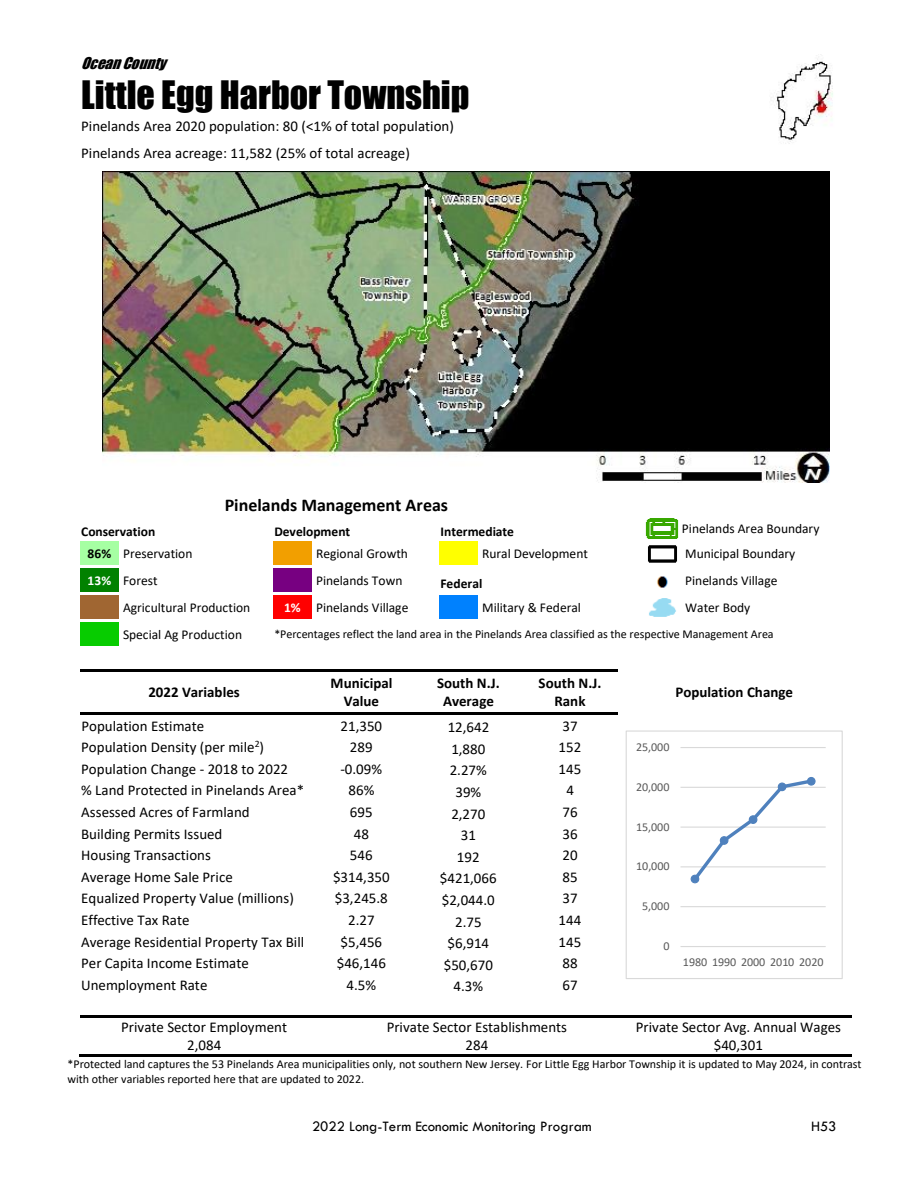
<style>
.page{position:relative;width:918px;height:1188px;background:#fff}
.page>*{position:absolute;margin:0;border:0;box-sizing:border-box;transform-origin:0 0}
.t1{font:36px "Impact";color:#000}
.t2{font:700 18px "Calibri";letter-spacing:-.005em;color:#000}
.t3{font:15px "Calibri";color:#000}
.t4{font:700 15px/18.1px "Calibri";color:#000;text-align:center}
.t5{font:15px "Tw Cen";color:#000}
.t6{font:italic 15px "Impact";color:#000}
.t7{font:13.5px "Calibri";color:#000}
.t8{font:700 13.5px "Calibri";color:#000}
.t9{font:700 13.5px "Calibri";color:#fff}
.t10{font:12.15px "Calibri";color:#595959}
.t11{font:12px/14.7px "Calibri";letter-spacing:-.005em;color:#000}
.t12{font:12px "Calibri";color:#595959}
</style>
<div class="page">
<div style="left:80px;top:542px;width:39px;height:23px;background:#a6ffa3"></div>
<div style="left:273px;top:542px;width:39px;height:23px;background:#f29f00"></div>
<div style="left:439px;top:542px;width:39px;height:23px;background:#ff0"></div>
<div style="left:80px;top:569px;width:39px;height:23px;background:#018100"></div>
<div style="left:273px;top:569px;width:39px;height:23px;background:#770081"></div>
<div style="left:80px;top:596px;width:39px;height:23px;background:#a06632"></div>
<div style="left:273px;top:596px;width:39px;height:23px;background:#f00"></div>
<div style="left:439px;top:596px;width:39px;height:23px;background:#0081fe"></div>
<div style="left:80px;top:623px;width:39px;height:23px;background:#07cc00"></div>
<hr style="left:80px;top:670px;width:228px;height:2px;background:#000">
<hr style="left:310px;top:670px;width:105px;height:2px;background:#000">
<hr style="left:417px;top:670px;width:105px;height:2px;background:#000">
<hr style="left:524px;top:670px;width:94px;height:2px;background:#000">
<hr style="left:80px;top:712px;width:228px;height:2px;background:#000">
<hr style="left:310px;top:712px;width:105px;height:2px;background:#000">
<hr style="left:417px;top:712px;width:105px;height:2px;background:#000">
<hr style="left:524px;top:712px;width:94px;height:2px;background:#000">
<hr style="left:80px;top:1016px;width:249px;height:2px;background:#000">
<hr style="left:331px;top:1016px;width:295px;height:2px;background:#000">
<hr style="left:628px;top:1016px;width:22px;height:2px;background:#000">
<hr style="left:652px;top:1016px;width:200px;height:2px;background:#000">
<hr style="left:79px;top:1054px;width:250px;height:3px;background:#000">
<hr style="left:330px;top:1054px;width:296px;height:3px;background:#000">
<hr style="left:627px;top:1054px;width:225px;height:3px;background:#000">
<img style="left:771px;top:54px;width:62px;height:90px">
<img style="left:102px;top:171px;width:727px;height:312px">
<img style="left:645px;top:518px;width:34px;height:21px">
<img style="left:648px;top:545px;width:29px;height:18px">
<img style="left:656px;top:576px;width:12px;height:12px">
<img style="left:649px;top:598px;width:27px;height:19px">
<hr style="left:681px;top:906px;width:145px;height:1px;background:#d9d9d9">
<hr style="left:681px;top:866px;width:145px;height:1px;background:#d9d9d9">
<hr style="left:681px;top:827px;width:145px;height:1px;background:#d9d9d9">
<hr style="left:681px;top:787px;width:145px;height:1px;background:#d9d9d9">
<hr style="left:681px;top:747px;width:145px;height:1px;background:#d9d9d9">
<hr style="left:681px;top:946px;width:145px;height:1px;background:#d9d9d9">
<svg style="left:690px;top:777px;width:125px;height:107px"></svg>
<div style="left:691px;top:875px;width:8px;height:8px;background:#4f81bd;border-radius:50%"></div>
<div style="left:691px;top:875px;width:8px;height:8px;border:1px solid #4f81bd;border-radius:50%"></div>
<div style="left:720px;top:837px;width:8px;height:7px;background:#4f81bd;border-radius:50%"></div>
<div style="left:720px;top:836px;width:8px;height:9px;border:1px solid #4f81bd;border-radius:50%"></div>
<div style="left:749px;top:816px;width:8px;height:7px;background:#4f81bd;border-radius:50%"></div>
<div style="left:749px;top:815px;width:8px;height:9px;border:1px solid #4f81bd;border-radius:50%"></div>
<div style="left:778px;top:783px;width:8px;height:8px;background:#4f81bd;border-radius:50%"></div>
<div style="left:778px;top:783px;width:8px;height:8px;border:1px solid #4f81bd;border-radius:50%"></div>
<div style="left:807px;top:777px;width:8px;height:8px;background:#4f81bd;border-radius:50%"></div>
<div style="left:807px;top:777px;width:9px;height:9px;border:1px solid #4f81bd;border-radius:50%"></div>
<div style="left:626px;top:730px;width:217px;height:249px;border:1px solid #d9d9d9"></div>
<p class="t6" style="left:81px;top:54px;width:86px">OCEANCOUNTY</p>
<p class="t1" style="left:81px;top:72px;width:390px">Little Egg Harbor Township</p>
<p class="t3" style="left:81px;top:119px;width:374px">Pinelands Area 2020 population: 80 (&lt;1% of total population)</p>
<p class="t3" style="left:81px;top:147px;width:330px">Pinelands Area acreage: 11,582 (25% of total acreage)</p>
<p class="t2" style="left:225px;top:498px;width:225px">Pinelands Management Areas</p>
<p class="t8" style="left:81px;top:526px;width:76px">Conservation</p>
<p class="t8" style="left:274px;top:526px;width:77px">Development</p>
<p class="t8" style="left:441px;top:526px;width:75px">Intermediate</p>
<p class="t7" style="left:682px;top:523px;width:139px">Pinelands Area Boundary</p>
<p class="t8" style="left:88px;top:548px;width:25px">86%</p>
<p class="t7" style="left:123px;top:548px;width:71px">Preservation</p>
<p class="t7" style="left:316px;top:548px;width:93px">Regional Growth</p>
<p class="t7" style="left:482px;top:548px;width:107px">Rural Development</p>
<p class="t7" style="left:685px;top:548px;width:112px">Municipal Boundary</p>
<p class="t9" style="left:88px;top:575px;width:25px">13%</p>
<p class="t7" style="left:123px;top:575px;width:36px">Forest</p>
<p class="t7" style="left:316px;top:575px;width:88px">Pinelands Town</p>
<p class="t8" style="left:441px;top:578px;width:43px">Federal</p>
<p class="t7" style="left:685px;top:575px;width:94px">Pinelands Village</p>
<p class="t7" style="left:123px;top:602px;width:129px">Agricultural Production</p>
<p class="t9" style="left:284px;top:602px;width:18px">1%</p>
<p class="t7" style="left:316px;top:602px;width:94px">Pinelands Village</p>
<p class="t7" style="left:482px;top:602px;width:100px">Military &amp; Federal</p>
<p class="t7" style="left:685px;top:602px;width:67px">Water Body</p>
<p class="t7" style="left:123px;top:629px;width:120px">Special Ag Production</p>
<p class="t11" style="left:274px;top:628px;width:501px">*Percentages reflect the land area in the Pinelands Area classified as the respective Management Area</p>
<p class="t4" style="left:148px;top:684px;width:93px">2022 Variables</p>
<p class="t4" style="left:331px;top:675px;width:63px">Municipal<br>Value</p>
<p class="t4" style="left:437px;top:675px;width:64px">South N.J.<br>Average</p>
<p class="t4" style="left:539px;top:675px;width:64px">South N.J.<br>Rank</p>
<p class="t4" style="left:675px;top:684px;width:119px">Population Change</p>
<p class="t3" style="left:81px;top:719px;width:124px">Population Estimate</p>
<p class="t3" style="left:341px;top:719px;width:43px">21,350</p>
<p class="t3" style="left:448px;top:721px;width:43px">12,642</p>
<p class="t3" style="left:563px;top:719px;width:17px">37</p>
<p class="t3" style="left:81px;top:741px;width:184px">Population Density (per mile<sup>2</sup>)</p>
<p class="t3" style="left:350px;top:741px;width:24px">289</p>
<p class="t3" style="left:451px;top:743px;width:36px">1,880</p>
<p class="t3" style="left:559px;top:741px;width:24px">152</p>
<p class="t3" style="left:81px;top:762px;width:209px">Population Change - 2018 to 2022</p>
<p class="t3" style="left:340px;top:762px;width:43px">-0.09%</p>
<p class="t3" style="left:450px;top:764px;width:39px">2.27%</p>
<p class="t3" style="left:559px;top:762px;width:24px">145</p>
<p class="t3" style="left:81px;top:784px;width:225px">% Land Protected in Pinelands Area*</p>
<p class="t3" style="left:349px;top:784px;width:27px">86%</p>
<p class="t3" style="left:455px;top:786px;width:27px">39%</p>
<p class="t3" style="left:566px;top:784px;width:9px">4</p>
<p class="t3" style="left:81px;top:806px;width:170px">Assessed Acres of Farmland</p>
<p class="t3" style="left:350px;top:806px;width:24px">695</p>
<p class="t3" style="left:451px;top:807px;width:36px">2,270</p>
<p class="t3" style="left:563px;top:806px;width:17px">76</p>
<p class="t3" style="left:81px;top:827px;width:143px">Building Permits Issued</p>
<p class="t3" style="left:354px;top:827px;width:17px">48</p>
<p class="t3" style="left:461px;top:829px;width:17px">31</p>
<p class="t3" style="left:563px;top:827px;width:17px">36</p>
<p class="t3" style="left:81px;top:849px;width:131px">Housing Transactions</p>
<p class="t3" style="left:350px;top:849px;width:24px">546</p>
<p class="t3" style="left:457px;top:851px;width:24px">192</p>
<p class="t3" style="left:563px;top:849px;width:17px">20</p>
<p class="t3" style="left:81px;top:870px;width:153px">Average Home Sale Price</p>
<p class="t3" style="left:333px;top:870px;width:58px">$314,350</p>
<p class="t3" style="left:440px;top:872px;width:58px">$421,066</p>
<p class="t3" style="left:563px;top:870px;width:17px">85</p>
<p class="t3" style="left:81px;top:892px;width:214px">Equalized Property Value (millions)</p>
<p class="t3" style="left:335px;top:892px;width:54px">$3,245.8</p>
<p class="t3" style="left:442px;top:894px;width:54px">$2,044.0</p>
<p class="t3" style="left:563px;top:892px;width:17px">37</p>
<p class="t3" style="left:81px;top:914px;width:110px">Effective Tax Rate</p>
<p class="t3" style="left:348px;top:914px;width:28px">2.27</p>
<p class="t3" style="left:455px;top:915px;width:28px">2.75</p>
<p class="t3" style="left:559px;top:914px;width:24px">144</p>
<p class="t3" style="left:81px;top:935px;width:225px">Average Residential Property Tax Bill</p>
<p class="t3" style="left:341px;top:935px;width:43px">$5,456</p>
<p class="t3" style="left:448px;top:937px;width:43px">$6,914</p>
<p class="t3" style="left:559px;top:935px;width:24px">145</p>
<p class="t3" style="left:81px;top:957px;width:169px">Per Capita Income Estimate</p>
<p class="t3" style="left:337px;top:957px;width:51px">$46,146</p>
<p class="t3" style="left:444px;top:959px;width:51px">$50,670</p>
<p class="t3" style="left:563px;top:957px;width:17px">88</p>
<p class="t3" style="left:81px;top:979px;width:128px">Unemployment Rate</p>
<p class="t3" style="left:347px;top:979px;width:31px">4.5%</p>
<p class="t3" style="left:453px;top:980px;width:31px">4.3%</p>
<p class="t3" style="left:563px;top:979px;width:17px">67</p>
<p class="t3" style="left:121px;top:1021px;width:167px">Private Sector Employment</p>
<p class="t3" style="left:387px;top:1021px;width:182px">Private Sector Establishments</p>
<p class="t3" style="left:636px;top:1021px;width:207px">Private Sector Avg. Annual Wages</p>
<p class="t3" style="left:187px;top:1039px;width:36px">2,084</p>
<p class="t3" style="left:466px;top:1039px;width:24px">284</p>
<p class="t3" style="left:714px;top:1039px;width:51px">$40,301</p>
<p class="t11" style="left:68px;top:1058px;width:796px">*Protected land captures the 53 Pinelands Area municipalities only, not southern New Jersey. For Little Egg Harbor Township it is updated to May 2024, in contrast with other variables reported here that are updated to 2022.</p>
<p class="t12" style="left:636px;top:742px;width:35px">25,000</p>
<p class="t12" style="left:636px;top:782px;width:35px">20,000</p>
<p class="t12" style="left:636px;top:822px;width:35px">15,000</p>
<p class="t10" style="left:636px;top:861px;width:35px">10,000</p>
<p class="t12" style="left:642px;top:901px;width:29px">5,000</p>
<p class="t12" style="left:663px;top:941px;width:8px">0</p>
<p class="t12" style="left:683px;top:957px;width:142px">1980 1990 2000 2010 2020</p>
<p class="t5" style="left:312px;top:1118px;width:281px">2022 Long-Term Economic Monitoring Program</p>
<p class="t5" style="left:811px;top:1118px;width:27px">H53</p>
</div>
